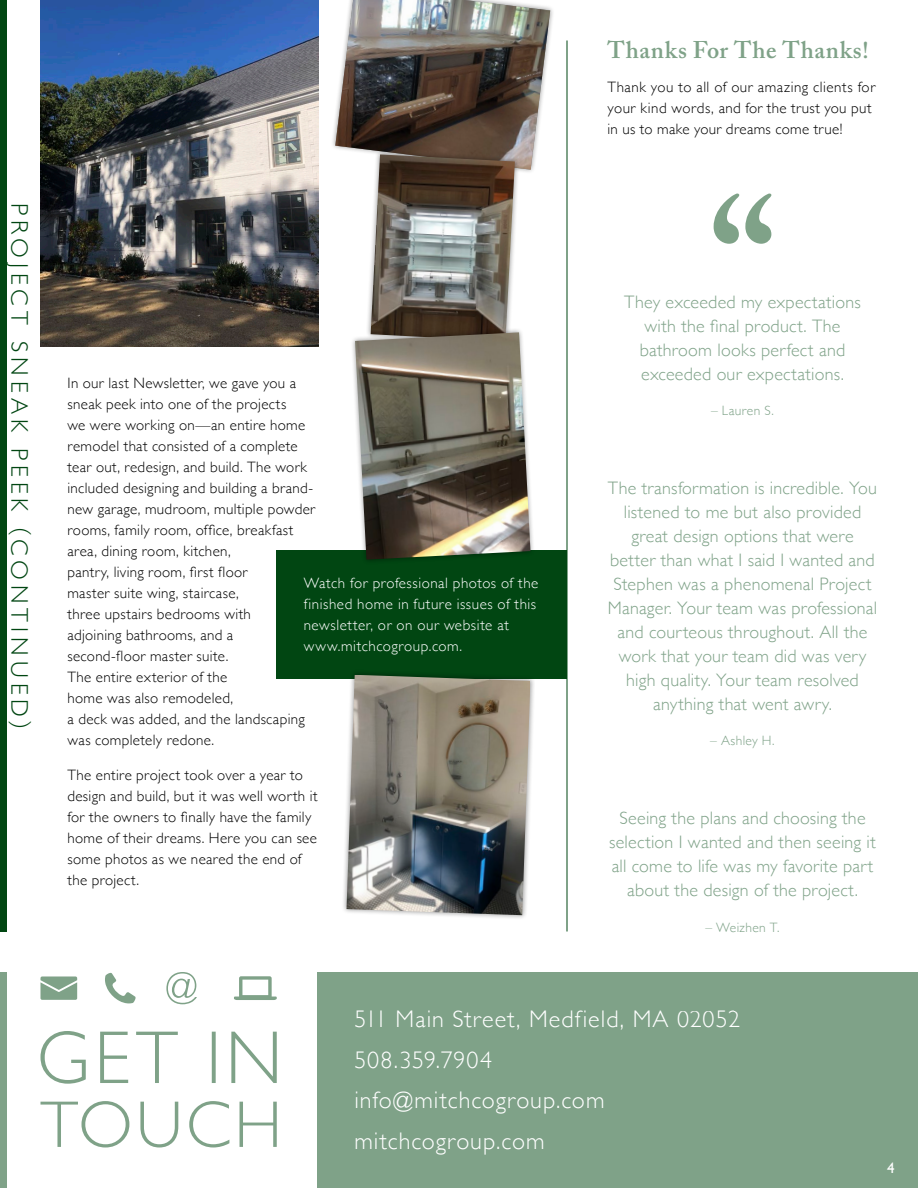
<style>
.page{position:relative;width:918px;height:1188px;background:#fff}
.page>*{position:absolute;margin:0;border:0;box-sizing:border-box;transform-origin:0 0}
.t1{font:300 24px/40.5px "Gill Sans";letter-spacing:.04em;color:#fff}
.t2{font:300 24px "Gill Sans";letter-spacing:.205em;color:#014612}
.t3{font:600 24px "Adobe Caslon Pro";letter-spacing:.03em;color:#7fa288}
.t4{font:300 18px/24px "Gill Sans";letter-spacing:.015em;color:#7fa288;text-align:center}
.t5{font:300 15px/21px "Gill Sans";letter-spacing:.02em;color:#000}
.t6{font:300 15px/21px "Gill Sans";letter-spacing:.035em;color:#fff}
.t7{font:15px "Gill Sans";color:#fff}
.t8{font:300 13.5px "Gill Sans";letter-spacing:.03em;color:#7fa288}
</style>
<div class="page">
<div style="left:317px;top:972px;width:601px;height:216px;background:#7fa288"></div>
<div style="left:0;top:972px;width:7px;height:216px;background:#7fa288"></div>
<div style="left:0;top:0;width:7px;height:932px;background:#014612"></div>
<svg style="left:40px;top:1101px;width:237px;height:47px"></svg>
<svg style="left:40px;top:1031px;width:237px;height:53px"></svg>
<svg style="left:40px;top:976px;width:37px;height:24px"></svg>
<svg style="left:234px;top:976px;width:43px;height:24px"></svg>
<svg style="left:105px;top:973px;width:31px;height:31px"></svg>
<svg style="left:166px;top:972px;width:31px;height:32px"></svg>
<hr style="left:567px;top:40px;width:1px;height:892px;background:#014612">
<svg style="left:714px;top:194px;width:57px;height:50px"></svg>
<img style="left:40px;top:0;width:279px;height:347px">
<div style="left:277px;top:550px;width:290px;height:128px;background:#014612"></div>
<div style="left:331px;top:0;width:224px;height:175px;background:#000;opacity:.4"></div>
<img style="left:335px;top:0;width:215px;height:170px">
<div style="left:341px;top:670px;width:194px;height:250px;background:#000;opacity:.4"></div>
<img style="left:347px;top:675px;width:183px;height:240px">
<div style="left:366px;top:150px;width:154px;height:196px;background:#000;opacity:.4"></div>
<img style="left:371px;top:154px;width:144px;height:174px">
<div style="left:350px;top:328px;width:185px;height:236px;background:#000;opacity:.4"></div>
<img style="left:355px;top:332px;width:175px;height:228px">
<h1 class="t2" style="left:38px;top:203px;width:528px;rotate:90deg">PROJECT SNEAK PEEK (CONTINUED)</h1>
<h1 class="t3" style="left:608px;top:35px;width:263px">Thanks For The Thanks!</h1>
<p class="t5" style="left:608px;top:76px;width:269px">Thank you to all of our amazing clients for your kind words, and for the trust you put in us to make your dreams come true!</p>
<p class="t5" style="left:68px;top:372px;width:249px">In our last Newsletter, we gave you a sneak peek into one of the projects<br>we were working on—an entire home remodel that consisted of a complete tear out, redesign, and build. The work included designing and building a brand&shy;new garage, mudroom, multiple powder rooms, family room, office, breakfast area, dining room, kitchen,<br>pantry, living room, first floor<br>master suite wing, staircase,<br>three upstairs bedrooms with<br>adjoining bathrooms, and a<br>second-floor master suite.<br>The entire exterior of the<br>home was also remodeled,<br>a deck was added, and the landscaping was completely redone.</p>
<p class="t5" style="left:68px;top:764px;width:252px">The entire project took over a year to design and build, but it was well worth it for the owners to finally have the family home of their dreams. Here you can see some photos as we neared the end of the project.</p>
<p class="t6" style="left:304px;top:572px;width:236px">Watch for professional photos of the finished home in future issues of this newsletter, or on our website at www.mitchcogroup.com.</p>
<p class="t4" style="left:624px;top:289px;width:238px">They exceeded my expectations with the final product. The bathroom looks perfect and exceeded our expectations.</p>
<p class="t8" style="left:711px;top:400px;width:64px">– Lauren S.</p>
<p class="t4" style="left:608px;top:475px;width:271px">The transformation is incredible. You listened to me but also provided great design options that were better than what I said I wanted and<br>Stephen was a phenomenal Project<br>Manager. Your team was professional and courteous throughout. All the work that your team did was very high quality. Your team resolved anything that went awry.</p>
<p class="t8" style="left:710px;top:730px;width:66px">– Ashley H.</p>
<p class="t4" style="left:609px;top:806px;width:268px">Seeing the plans and choosing the selection I wanted and then seeing it all come to life was my favorite part about the design of the project.</p>
<p class="t8" style="left:705px;top:916px;width:76px">– Weizhen T.</p>
<h1 class="t1" style="left:354px;top:998px;width:387px">511 Main Street, Medfield, MA 02052<br>508.359.7904 info@mitchcogroup.com mitchcogroup.com</h1>
<p class="t7" style="left:887px;top:1159px;width:9px">4</p>
</div>
